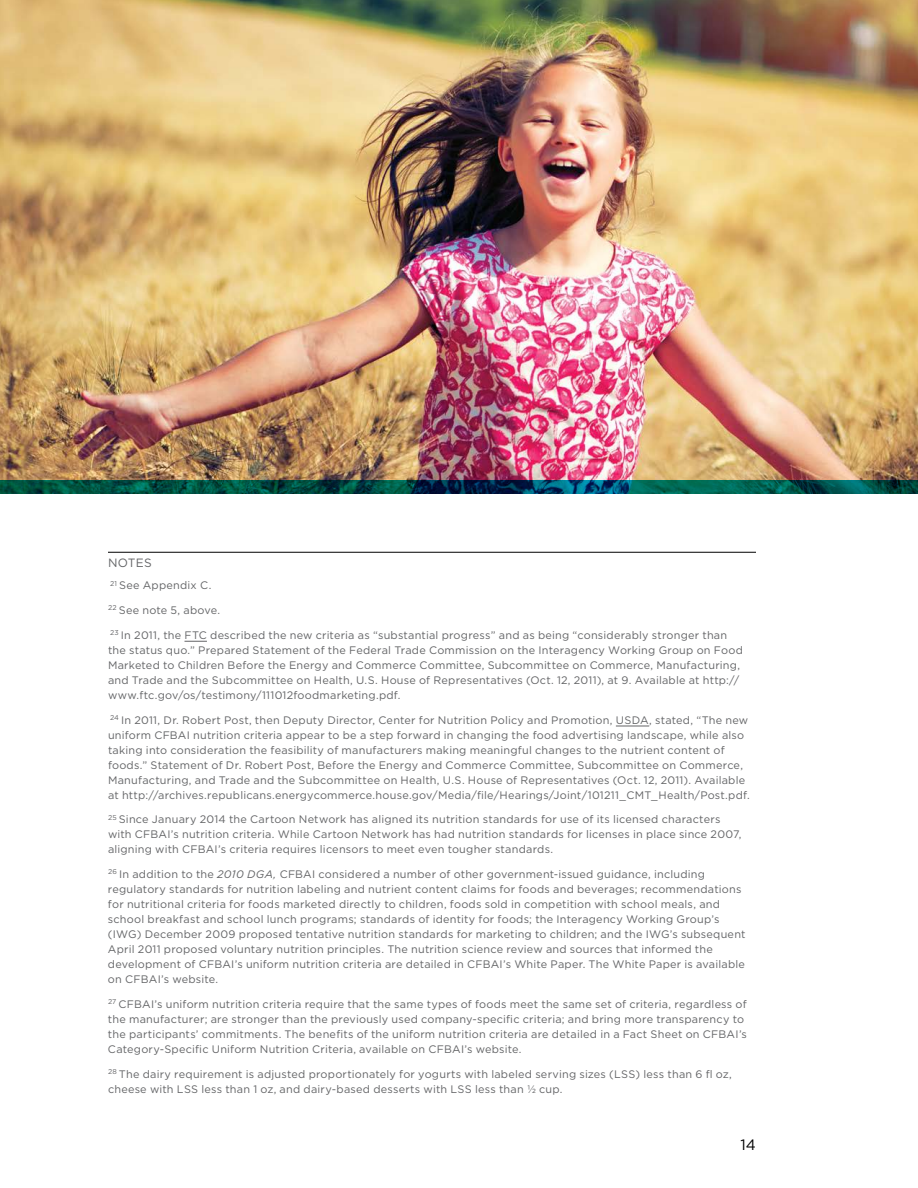
<style>
.page{position:relative;width:918px;height:1188px;background:#fff}
.page>*{position:absolute;margin:0;border:0;box-sizing:border-box;transform-origin:0 0}
.t1{font:15px "Gotham";color:#000}
.t2{font:12px "Gotham";letter-spacing:.02em;color:#636466}
.t3{font:10.8px/15px "Gotham";letter-spacing:.02em;color:#636466}
.s1{font-style:italic}
</style>
<div class="page">
<svg style="left:185px;top:641px;width:22px;height:1px"></svg>
<hr style="left:616px;top:726px;width:33px;height:1px;background:#636466">
<hr style="left:108px;top:552px;width:648px;height:1px;background:#000">
<img style="left:0;top:0;width:918px;height:480px">
<svg style="left:0;top:480px;width:918px;height:13px;background:#004e4c"></svg>
<p class="t2" style="left:108px;top:556px;width:45px">NOTES</p>
<p class="t3" style="left:110px;top:578px;width:103px"><sup>21</sup> See Appendix C.</p>
<p class="t3" style="left:108px;top:603px;width:114px"><sup>22</sup> See note 5, above.</p>
<p class="t3" style="left:108px;top:627px;width:636px"><sup>23</sup> In 2011, the FTC described the new criteria as “substantial progress” and as being “considerably stronger than the status quo.” Prepared Statement of the Federal Trade Commission on the Interagency Working Group on Food Marketed to Children Before the Energy and Commerce Committee, Subcommittee on Commerce, Manufacturing, and Trade and the Subcommittee on Health, U.S. House of Representatives (Oct. 12, 2011), at 9. Available at http:// www.ftc.gov/os/testimony/111012foodmarketing.pdf.</p>
<p class="t3" style="left:108px;top:712px;width:643px"><sup>24</sup> In 2011, Dr. Robert Post, then Deputy Director, Center for Nutrition Policy and Promotion, USDA, stated, “The new uniform CFBAI nutrition criteria appear to be a step forward in changing the food advertising landscape, while also taking into consideration the feasibility of manufacturers making meaningful changes to the nutrient content of foods.” Statement of Dr. Robert Post, Before the Energy and Commerce Committee, Subcommittee on Commerce, Manufacturing, and Trade and the Subcommittee on Health, U.S. House of Representatives (Oct. 12, 2011). Available at http://archives.republicans.energycommerce.house.gov/Media/file/Hearings/Joint/101211_CMT_Health/Post.pdf.</p>
<p class="t3" style="left:108px;top:812px;width:635px"><sup>25</sup> Since January 2014 the Cartoon Network has aligned its nutrition standards for use of its licensed characters with CFBAI’s nutrition criteria. While Cartoon Network has had nutrition standards for licenses in place since 2007, aligning with CFBAI’s criteria requires licensors to meet even tougher standards.</p>
<p class="t3" style="left:108px;top:867px;width:639px"><sup>26</sup> In addition to the <span class="s1">2010 DGA,</span> CFBAI considered a number of other government-issued guidance, including regulatory standards for nutrition labeling and nutrient content claims for foods and beverages; recommendations for nutritional criteria for foods marketed directly to children, foods sold in competition with school meals, and school breakfast and school lunch programs; standards of identity for foods; the Interagency Working Group’s (IWG) December 2009 proposed tentative nutrition standards for marketing to children; and the IWG’s subsequent April 2011 proposed voluntary nutrition principles. The nutrition science review and sources that informed the development of CFBAI’s uniform nutrition criteria are detailed in CFBAI’s White Paper. The White Paper is available on CFBAI’s website.</p>
<p class="t3" style="left:108px;top:996px;width:640px"><sup>27</sup> CFBAI’s uniform nutrition criteria require that the same types of foods meet the same set of criteria, regardless of the manufacturer; are stronger than the previously used company-specific criteria; and bring more transparency to the participants’ commitments. The benefits of the uniform nutrition criteria are detailed in a Fact Sheet on CFBAI’s Category-Specific Uniform Nutrition Criteria, available on CFBAI’s website.</p>
<p class="t3" style="left:108px;top:1066px;width:625px"><sup>28</sup> The dairy requirement is adjusted proportionately for yogurts with labeled serving sizes (LSS) less than 6 fl oz, cheese with LSS less than 1 oz, and dairy-based desserts with LSS less than ½ cup.</p>
<h1 class="t1" style="left:741px;top:1135px;width:17px">14</h1>
</div>
